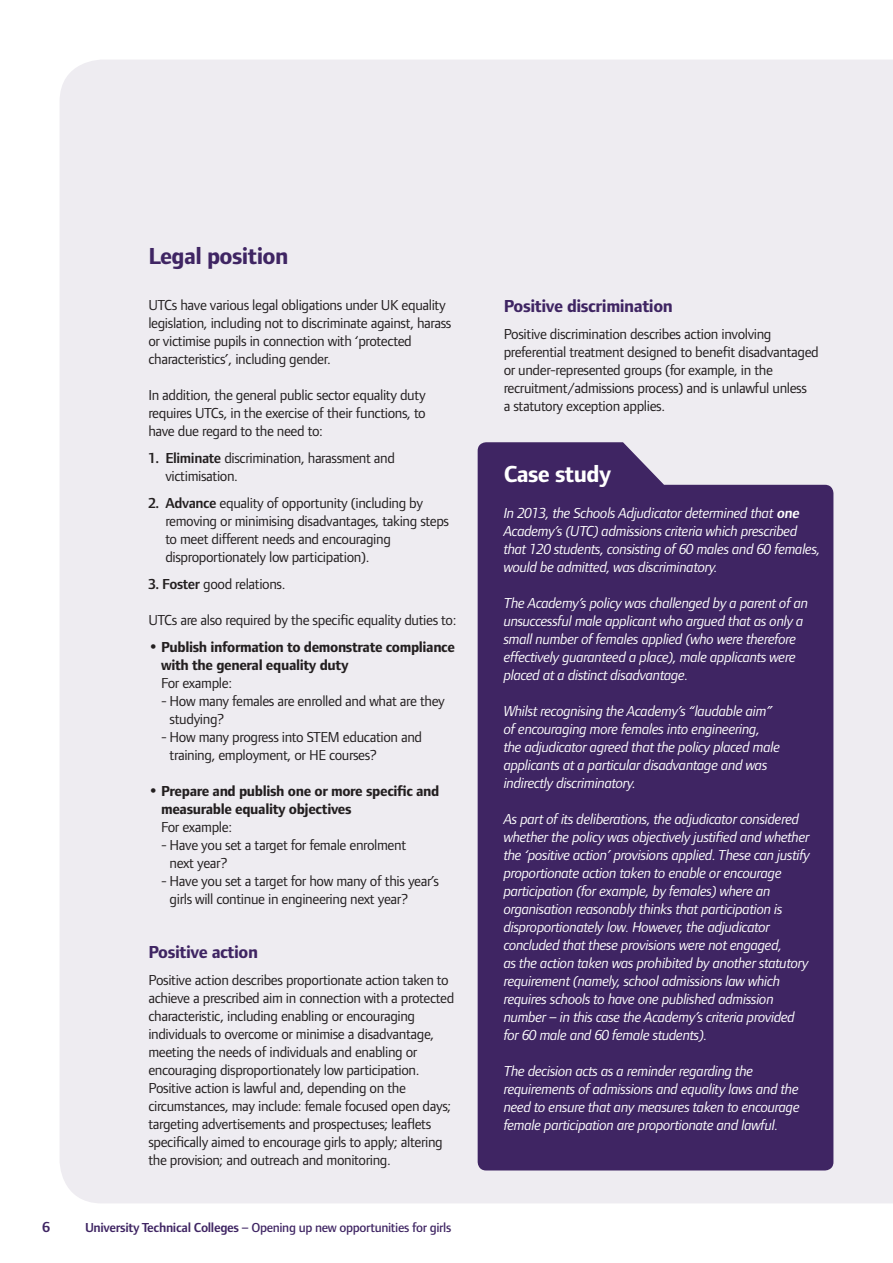
<style>
.page{position:relative;width:893px;height:1263px;background:#fff}
.page>*{position:absolute;margin:0;border:0;box-sizing:border-box;transform-origin:0 0}
.t1{font:700 24px "Foundry Form Sans";letter-spacing:-.025em;color:#3f2563}
.t2{font:700 24px "Foundry Form Sans";letter-spacing:-.025em;color:#fff}
.t3{font:700 18px "Foundry Form Sans";letter-spacing:-.025em;color:#3f2563}
.t4{font:15px/18px "Foundry Form Sans";letter-spacing:-.025em;color:#231f20}
.t5{font:italic 15px/18px "Foundry Form Sans";letter-spacing:-.025em;color:#fff}
.t6{font:700 15px/18px "Foundry Form Sans";letter-spacing:-.025em;color:#231f20}
.t7{font:600 15px "Foundry Form Sans";color:#3f2563}
.t8{font:500 13.5px "Foundry Form Sans";letter-spacing:-.025em;color:#3f2563}
.s1{font-weight:600}
.s2{font-size:19.5px}
.s3{font-weight:600;font-style:normal}
</style>
<div class="page">
<div style="left:60px;top:60px;width:833px;height:1143px;background:#eeecf1"></div>
<div style="left:478px;top:442px;width:355px;height:728px;background:#3f2563"></div>
<h1 class="t1" style="left:148px;top:242px;width:142px">Legal position</h1>
<p class="t4" style="left:148px;top:295px;width:305px">UTCs have various legal obligations under UK equality legislation, including not to discriminate against, harass or victimise pupils in connection with ‘protected characteristics’, including gender.</p>
<p class="t4" style="left:148px;top:385px;width:279px;text-align:justify">In addition, the general public sector equality duty requires UTCs, in the exercise of their functions, to have due regard to the need to:</p>
<p class="t4" style="left:165px;top:448px;width:231px;text-indent:-17px"><span class="s1">1. Eliminate</span> discrimination, harassment and victimisation.</p>
<p class="t4" style="left:165px;top:493px;width:285px;text-indent:-17px"><span class="s1">2. Advance</span> equality of opportunity (including by removing or minimising disadvantages, taking steps to meet different needs and encouraging disproportionately low participation).</p>
<p class="t4" style="left:148px;top:574px;width:139px"><span class="s1">3. Foster</span> good relations.</p>
<p class="t4" style="left:148px;top:610px;width:310px">UTCs are also required by the specific equality duties to:</p>
<p class="t6" style="left:161px;top:637px;width:295px;text-indent:-13px"><span class="s2">•</span> Publish information to demonstrate compliance with the general equality duty</p>
<p class="t4" style="left:161px;top:673px;width:73px">For example:</p>
<p class="t4" style="left:170px;top:691px;width:277px;text-indent:-9px">- How many females are enrolled and what are they studying?</p>
<p class="t4" style="left:170px;top:727px;width:254px;text-indent:-9px">- How many progress into STEM education and training, employment, or HE courses?</p>
<p class="t6" style="left:161px;top:781px;width:280px;text-indent:-13px"><span class="s2">•</span> Prepare and publish one or more specific and measurable equality objectives</p>
<p class="t4" style="left:161px;top:817px;width:73px">For example:</p>
<p class="t4" style="left:170px;top:835px;width:238px;text-indent:-9px">- Have you set a target for female enrolment next year?</p>
<p class="t4" style="left:170px;top:871px;width:271px;text-indent:-8px">- Have you set a target for how many of this year’s girls will continue in engineering next year?</p>
<p class="t3" style="left:148px;top:941px;width:111px">Positive action</p>
<p class="t4" style="left:148px;top:970px;width:307px">Positive action describes proportionate action taken to achieve a prescribed aim in connection with a protected characteristic, including enabling or encouraging individuals to overcome or minimise a disadvantage, meeting the needs of individuals and enabling or encouraging disproportionately low participation.<br>Positive action is lawful and, depending on the circumstances, may include: female focused open days; targeting advertisements and prospectuses; leaflets specifically aimed to encourage girls to apply; altering the provision; and outreach and monitoring.</p>
<p class="t7" style="left:43px;top:1219px;width:9px">6</p>
<p class="t8" style="left:85px;top:1220px;width:368px"><span class="s1">University Technical Colleges</span> – Opening up new opportunities for girls</p>
<p class="t3" style="left:504px;top:295px;width:171px">Positive discrimination</p>
<p class="t4" style="left:504px;top:324px;width:317px">Positive discrimination describes action involving preferential treatment designed to benefit disadvantaged or under-represented groups (for example, in the recruitment/admissions process) and is unlawful unless<br>a statutory exception applies.</p>
<h1 class="t2" style="left:504px;top:461px;width:109px">Case study</h1>
<p class="t5" style="left:504px;top:504px;width:318px">In 2013, the Schools Adjudicator determined that <span class="s3">one </span>Academy’s (UTC) admissions criteria which prescribed that 120 students, consisting of 60 males and 60 females, would be admitted, was discriminatory.</p>
<p class="t5" style="left:504px;top:594px;width:306px">The Academy’s policy was challenged by a parent of an unsuccessful male applicant who argued that as only a small number of females applied (who were therefore effectively guaranteed a place), male applicants were placed at a distinct disadvantage.</p>
<p class="t5" style="left:504px;top:702px;width:278px">Whilst recognising the Academy’s “laudable aim” of encouraging more females into engineering, the adjudicator agreed that the policy placed male applicants at a particular disadvantage and was indirectly discriminatory.</p>
<p class="t5" style="left:504px;top:810px;width:308px">As part of its deliberations, the adjudicator considered whether the policy was objectively justified and whether the ‘positive action’ provisions applied. These can justify proportionate action taken to enable or encourage participation (for example, by females) where an organisation reasonably thinks that participation is disproportionately low. However, the adjudicator concluded that these provisions were not engaged,<br>as the action taken was prohibited by another statutory requirement (namely, school admissions law which requires schools to have one published admission number – in this case the Academy’s criteria provided for 60 male and 60 female students).</p>
<p class="t5" style="left:504px;top:1062px;width:298px">The decision acts as a reminder regarding the requirements of admissions and equality laws and the need to ensure that any measures taken to encourage female participation are proportionate and lawful.</p>
</div>
